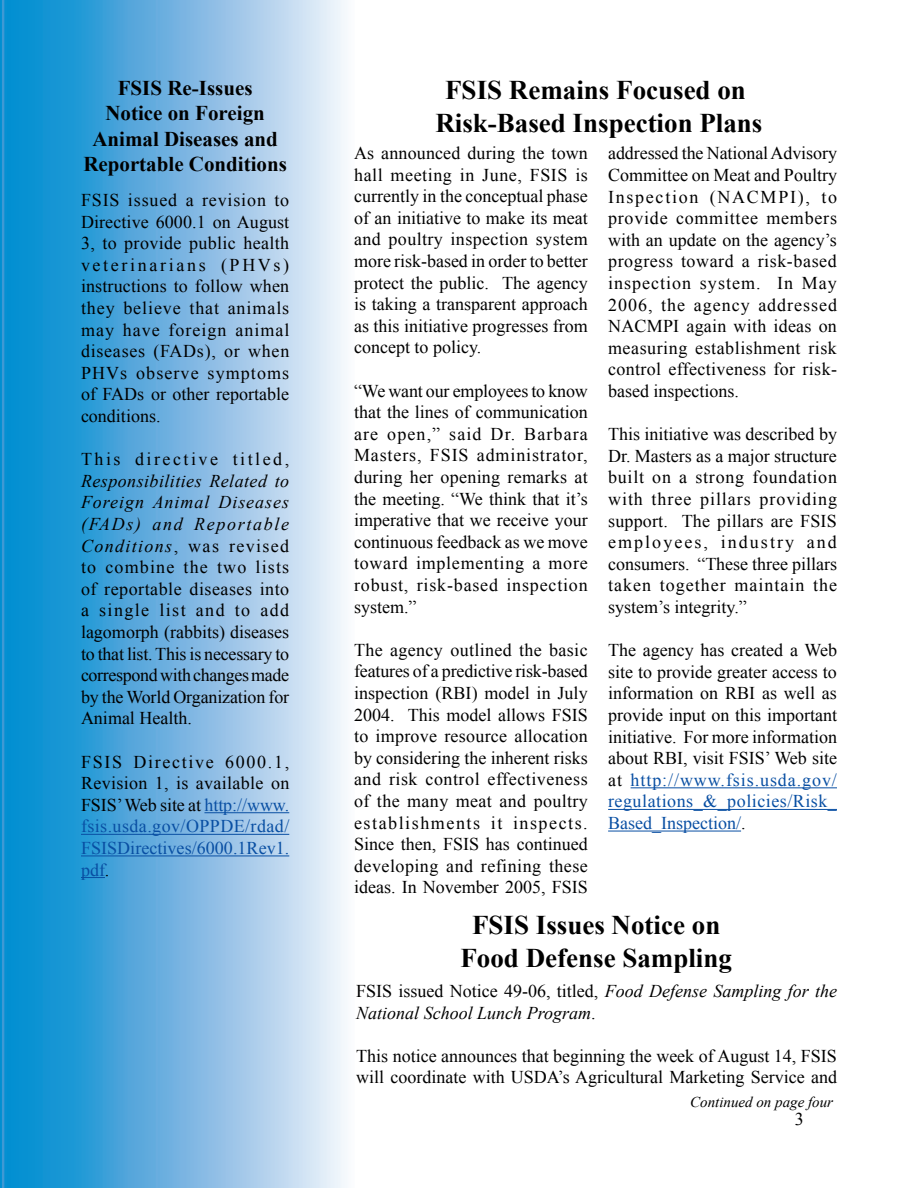
<style>
.page{position:relative;width:918px;height:1188px;background:#fff}
.page>*{position:absolute;margin:0;border:0;box-sizing:border-box;transform-origin:0 0}
.t1{font:700 27px/32.4px "Times New Roman";color:#000;text-align:center}
.t2{font:700 21px/25.2px "Times New Roman";color:#000;text-align:center}
.t3{font:18px/21.6px "Times New Roman";color:#000;text-align:justify}
.t4{font:18px/21.6px "Times New Roman";letter-spacing:.005em;color:#094fa3;text-align:justify}
.t5{font:italic 18px/21.6px "Times New Roman";color:#000}
.t6{font:18px "Times New Roman";letter-spacing:.14em;color:#000}
.t7{font:italic 15px "Times New Roman";color:#000}
.s1{font-style:italic}
.s2{color:#000}
.s3{color:#094fa3}
.s4{font-style:normal}
</style>
<div class="page">
<div style="left:0;top:0;width:355px;height:1188px;background:linear-gradient(to right,#0082cc,#f7f0fa)"></div>
<hr style="left:204px;top:812px;width:85px;height:1px;background:#094fa3">
<hr style="left:81px;top:834px;width:208px;height:1px;background:#094fa3">
<hr style="left:81px;top:856px;width:208px;height:1px;background:#094fa3">
<svg style="left:81px;top:877px;width:24px;height:1px"></svg>
<hr style="left:631px;top:787px;width:206px;height:1px;background:#094fa3">
<hr style="left:608px;top:809px;width:229px;height:1px;background:#094fa3">
<hr style="left:608px;top:831px;width:133px;height:1px;background:#094fa3">
<p class="t2" style="left:83px;top:75px;width:205px">FSIS Re-Issues<br>Notice on Foreign<br>Animal Diseases and<br>Reportable Conditions</p>
<p class="t3" style="left:81px;top:189px;width:210px">FSIS issued a revision to Directive 6000.1 on August 3, to provide public health veterinarians (PHVs) instructions to follow when they believe that animals may have foreign animal diseases (FADs), or when PHVs observe symptoms of FADs or other reportable conditions.</p>
<p class="t6" style="left:81px;top:447px;width:210px">This directive titled,</p>
<p class="t3" style="left:81px;top:470px;width:210px"><span class="s1">Responsibilities Related to Foreign Animal Diseases (FADs) and Reportable Conditions</span>, was revised to combine the two lists of reportable diseases into a single list and to add lagomorph (rabbits) diseases to that list. This is necessary to correspond with changes made by the World Organization for Animal Health.</p>
<p class="t4" style="left:81px;top:750px;width:210px"><span class="s2">FSIS Directive 6000.1, Revision 1, is available on FSIS’ Web site at</span> http://www. fsis.usda.gov/OPPDE/rdad/ FSISDirectives/6000.1Rev1. pdf<span class="s2">.</span></p>
<h1 class="t1" style="left:435px;top:73px;width:329px">FSIS Remains Focused on<br>Risk-Based Inspection Plans</h1>
<p class="t3" style="left:354px;top:142px;width:235px">As announced during the town hall meeting in June, FSIS is currently in the conceptual phase of an initiative to make its meat and poultry inspection system more risk-based in order to better protect the public. The agency is taking a transparent approach as this initiative progresses from concept to policy.</p>
<p class="t3" style="left:354px;top:379px;width:235px">“We want our employees to know that the lines of communication are open,” said Dr. Barbara Masters, FSIS administrator, during her opening remarks at the meeting. “We think that it’s imperative that we receive your continuous feedback as we move toward implementing a more robust, risk-based inspection system.”</p>
<p class="t3" style="left:354px;top:639px;width:235px">The agency outlined the basic features of a predictive risk-based inspection (RBI) model in July 2004. This model allows FSIS to improve resource allocation by considering the inherent risks and risk control effectiveness of the many meat and poultry establishments it inspects.<br>Since then, FSIS has continued developing and refining these ideas. In November 2005, FSIS</p>
<p class="t3" style="left:608px;top:142px;width:230px">addressed the National Advisory Committee on Meat and Poultry Inspection (NACMPI), to provide committee members with an update on the agency’s progress toward a risk-based inspection system. In May 2006, the agency addressed NACMPI again with ideas on measuring establishment risk control effectiveness for risk&shy;based inspections.</p>
<p class="t3" style="left:608px;top:423px;width:230px">This initiative was described by Dr. Masters as a major structure built on a strong foundation with three pillars providing support. The pillars are FSIS employees, industry and consumers. “These three pillars taken together maintain the system’s integrity.”</p>
<p class="t3" style="left:608px;top:639px;width:230px">The agency has created a Web site to provide greater access to information on RBI as well as provide input on this important initiative. For more information about RBI, visit FSIS’ Web site at <span class="s3">http://www.fsis.usda.gov/ regulations_&amp;_policies/Risk_ Based_Inspection/</span>.</p>
<h1 class="t1" style="left:460px;top:908px;width:273px">FSIS Issues Notice on<br>Food Defense Sampling</h1>
<p class="t5" style="left:356px;top:980px;width:482px"><span class="s4">FSIS issued Notice 49-06, titled,</span> Food Defense Sampling for the<br>National School Lunch Program<span class="s4">.</span></p>
<p class="t3" style="left:356px;top:1045px;width:482px">This notice announces that beginning the week of August 14, FSIS will coordinate with USDA’s Agricultural Marketing Service and</p>
<p class="t7" style="left:690px;top:1091px;width:144px">Continued on page four</p>
<p class="t3" style="left:795px;top:1108px;width:10px">3</p>
</div>
